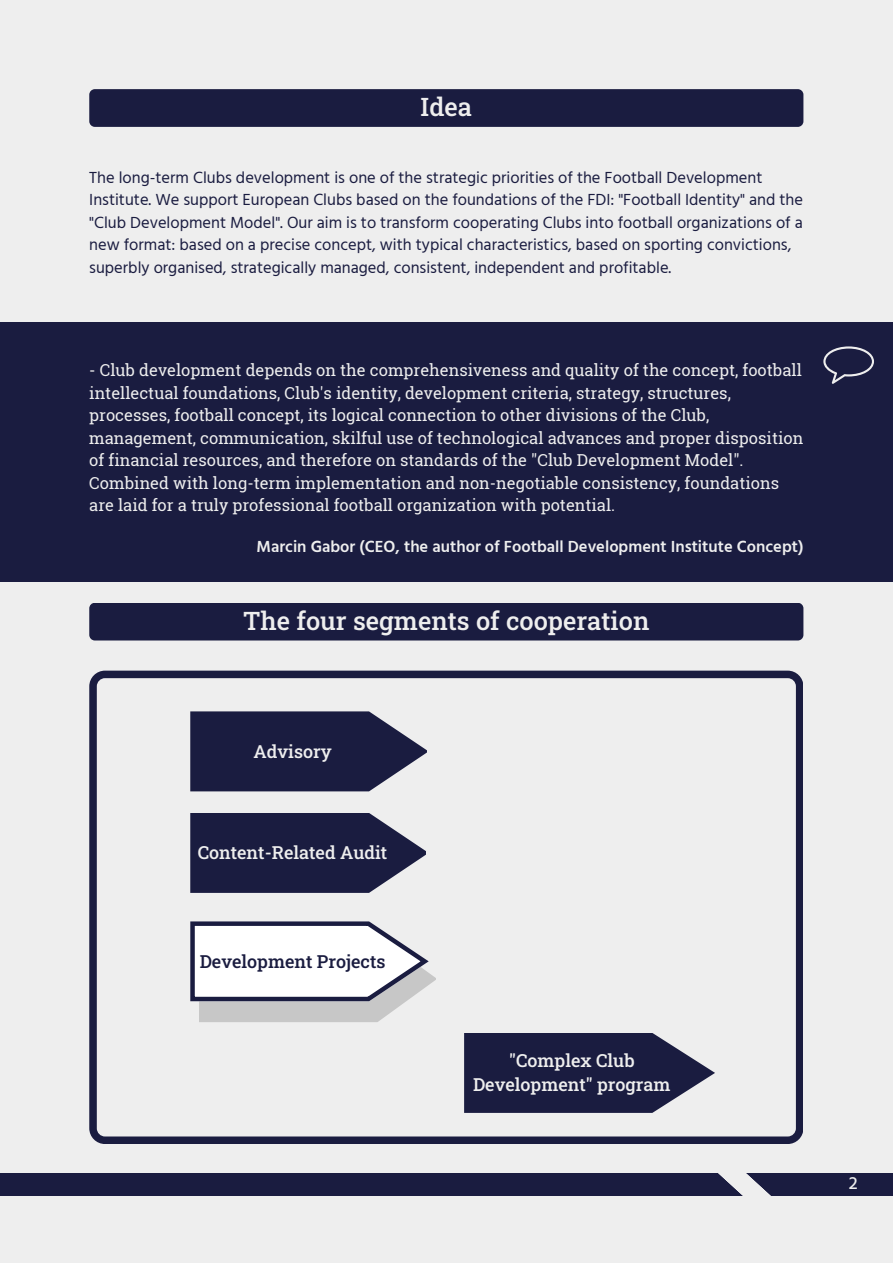
<style>
.page{position:relative;width:893px;height:1264px;background:#fff}
.page>*{position:absolute;margin:0;border:0;box-sizing:border-box;transform-origin:0 0}
.t1{font:500 25.5px "Roboto Slab";color:#eee}
.t2{font:500 18px/24.8px "Roboto Slab";color:#eee;text-align:center}
.t3{font:500 18px "Roboto Slab";color:#1a1c40}
.t4{font:500 18px "Hind Madurai";color:#eee}
.t5{font:16.5px/22.5px "Roboto Slab";color:#eee}
.t6{font:16.5px/22.5px "Hind Madurai";color:#1a1c40}
.t7{font:600 16.5px "Hind";color:#eee}
</style>
<div class="page">
<div style="left:0;top:0;width:892px;height:1262px;background:#eee"></div>
<div style="left:0;top:322px;width:892px;height:259px;background:#1a1c40"></div>
<div style="left:89px;top:89px;width:714px;height:38px;background:#1a1c40;border-radius:6px"></div>
<svg style="left:823px;top:346px;width:50px;height:38px"></svg>
<div style="left:89px;top:602px;width:714px;height:38px;background:#1a1c40;border-radius:6px"></div>
<svg style="left:89px;top:670px;width:714px;height:473px"></svg>
<svg style="left:190px;top:813px;width:236px;height:79px;background:#313353"></svg>
<svg style="left:190px;top:921px;width:245px;height:101px;background:#dadade"></svg>
<div style="left:0;top:1173px;width:892px;height:23px;background:#1a1c40"></div>
<svg style="left:718px;top:1173px;width:53px;height:23px"></svg>
<svg style="left:464px;top:1032px;width:251px;height:80px;background:#363857"></svg>
<svg style="left:190px;top:711px;width:237px;height:80px;background:#343655"></svg>
<h1 class="t1" style="left:420px;top:90px;width:53px">Idea</h1>
<p class="t6" style="left:89px;top:167px;width:715px">The long-term Clubs development is one of the strategic priorities of the Football Development Institute. We support European Clubs based on the foundations of the FDI: "Football Identity" and the "Club Development Model". Our aim is to transform cooperating Clubs into football organizations of a new format: based on a precise concept, with typical characteristics, based on sporting convictions, superbly organised, strategically managed, consistent, independent and profitable.</p>
<p class="t5" style="left:89px;top:359px;width:715px">- Club development depends on the comprehensiveness and quality of the concept, football intellectual foundations, Club's identity, development criteria, strategy, structures, processes, football concept, its logical connection to other divisions of the Club, management, communication, skilful use of technological advances and proper disposition of financial resources, and therefore on standards of the "Club Development Model".<br>Combined with long-term implementation and non-negotiable consistency, foundations are laid for a truly professional football organization with potential.</p>
<p class="t7" style="left:256px;top:537px;width:548px">Marcin Gabor (CEO, the author of Football Development Institute Concept)</p>
<h1 class="t1" style="left:243px;top:603px;width:407px">The four segments of cooperation</h1>
<p class="t2" style="left:253px;top:738px;width:80px">Advisory</p>
<p class="t2" style="left:198px;top:839px;width:191px">Content-Related Audit</p>
<p class="t3" style="left:200px;top:948px;width:187px">Development Projects</p>
<p class="t2" style="left:473px;top:1047px;width:199px">"Complex Club<br>Development" program</p>
<p class="t4" style="left:848px;top:1171px;width:10px">2</p>
</div>
